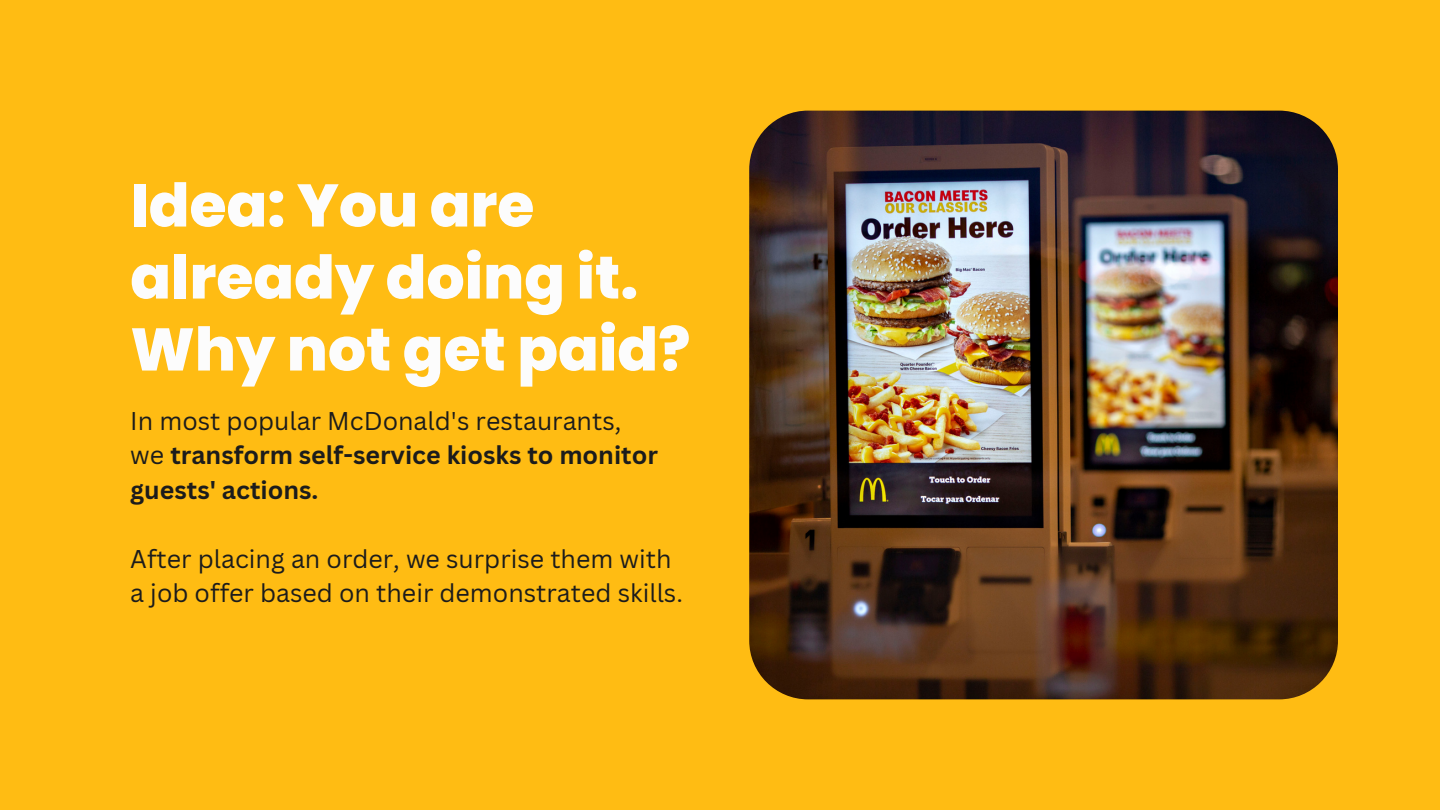
<style>
.page{position:relative;width:1440px;height:810px;background:#ffbc13}
.page>*{position:absolute;margin:0;border:0;box-sizing:border-box;transform-origin:0 0}
.t1{font:800 60px/72px "Poppins";color:#fcfcfc}
.t2{font:25px/34.5px "Canva Sans";color:#1c1c1c}
.t3{font:700 25px/34.5px "Canva Sans";color:#1c1c1c}
.s1{font-weight:400}
</style>
<div class="page">
<img style="left:749px;top:111px;width:589px;height:588px;border-radius:59px">
<p class="t1" style="left:130px;top:170px;width:562px">Idea: You are already doing it.<br>Why not get paid?</p>
<p class="t2" style="left:130px;top:403px;width:493px">In most popular McDonald's restaurants,</p>
<p class="t3" style="left:130px;top:437px;width:529px"><span class="s1">we</span> transform self-service kiosks to monitor guests' actions.</p>
<p class="t2" style="left:130px;top:541px;width:554px">After placing an order, we surprise them with a job offer based on their demonstrated skills.</p>
</div>
